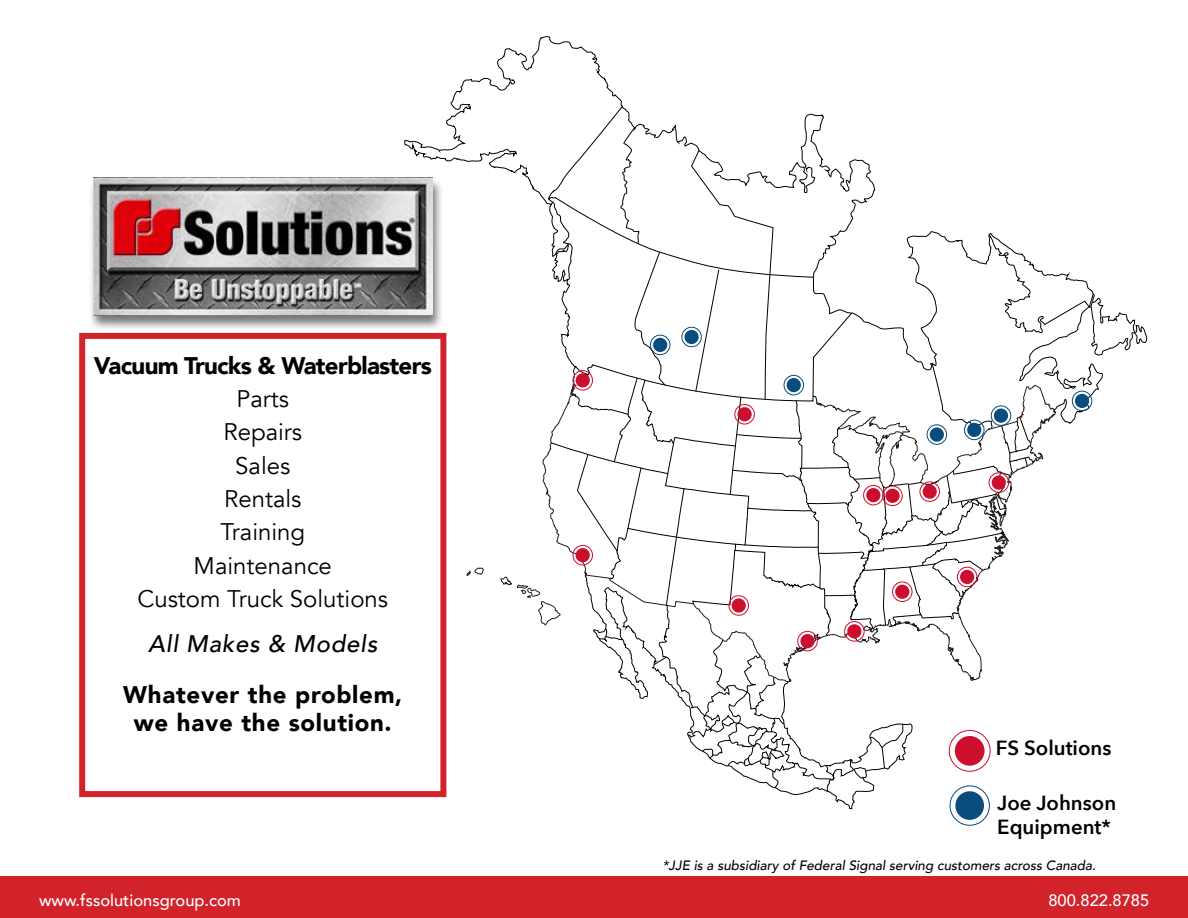
<style>
.page{position:relative;width:1188px;height:918px;background:#fff}
.page>*{position:absolute;margin:0;border:0;box-sizing:border-box;transform-origin:0 0}
.t1{font:24px/33.3px "Avenir";color:#000;text-align:center}
.t2{font:900 24px/28.8px "Avenir";letter-spacing:.03em;color:#000;text-align:center}
.t3{font:900 24px "Avenir";letter-spacing:-.03em;color:#000}
.t4{font:italic 500 24px "Avenir";letter-spacing:.03em;color:#000}
.t5{font:600 20.4px/24.5px "Avenir Next";color:#000}
.t6{font:500 16.5px "Avenir";color:#fff}
.t7{font:italic 500 13.5px "Avenir";color:#000}
</style>
<div class="page">
<div style="left:0;top:876px;width:1188px;height:42px;background:#d2232a"></div>
<div style="left:88px;top:178px;width:356px;height:154px;background:#000;opacity:.54"></div>
<img style="left:93px;top:178px;width:311px;height:137px">
<svg style="left:404px;top:36px;width:744px;height:388px"></svg>
<svg style="left:549px;top:106px;width:265px;height:22px"></svg>
<svg style="left:467px;top:567px;width:17px;height:9px"></svg>
<svg style="left:500px;top:128px;width:594px;height:664px"></svg>
<div style="left:955px;top:791px;width:29px;height:29px;background:#084d7e;border-radius:50%"></div>
<div style="left:950px;top:786px;width:40px;height:40px;border:1px solid #084d7e;border-radius:50%"></div>
<div style="left:994px;top:409px;width:14px;height:14px;background:#084d7e;border-radius:50%"></div>
<div style="left:991px;top:406px;width:20px;height:20px;border:1px solid #084d7e;border-radius:50%"></div>
<div style="left:967px;top:423px;width:14px;height:14px;background:#084d7e;border-radius:50%"></div>
<div style="left:964px;top:420px;width:20px;height:20px;border:1px solid #084d7e;border-radius:50%"></div>
<div style="left:1075px;top:394px;width:14px;height:14px;background:#084d7e;border-radius:50%"></div>
<div style="left:1072px;top:391px;width:20px;height:20px;border:1px solid #084d7e;border-radius:50%"></div>
<div style="left:930px;top:427px;width:14px;height:15px;background:#084d7e;border-radius:50%"></div>
<div style="left:927px;top:425px;width:20px;height:20px;border:1px solid #084d7e;border-radius:50%"></div>
<div style="left:787px;top:378px;width:14px;height:14px;background:#084d7e;border-radius:50%"></div>
<div style="left:784px;top:375px;width:20px;height:20px;border:1px solid #084d7e;border-radius:50%"></div>
<div style="left:653px;top:338px;width:14px;height:14px;background:#084d7e;border-radius:50%"></div>
<div style="left:650px;top:335px;width:20px;height:20px;border:1px solid #084d7e;border-radius:50%"></div>
<div style="left:684px;top:330px;width:15px;height:14px;background:#084d7e;border-radius:50%"></div>
<div style="left:682px;top:327px;width:20px;height:20px;border:1px solid #084d7e;border-radius:50%"></div>
<div style="left:576px;top:373px;width:14px;height:14px;background:#ce0e2d;border-radius:50%"></div>
<div style="left:573px;top:370px;width:20px;height:20px;border:1px solid #ce0e2d;border-radius:50%"></div>
<div style="left:576px;top:548px;width:14px;height:14px;background:#ce0e2d;border-radius:50%"></div>
<div style="left:573px;top:545px;width:20px;height:20px;border:1px solid #ce0e2d;border-radius:50%"></div>
<div style="left:737px;top:407px;width:15px;height:14px;background:#ce0e2d;border-radius:50%"></div>
<div style="left:735px;top:404px;width:20px;height:20px;border:1px solid #ce0e2d;border-radius:50%"></div>
<div style="left:866px;top:488px;width:14px;height:14px;background:#ce0e2d;border-radius:50%"></div>
<div style="left:863px;top:485px;width:20px;height:20px;border:1px solid #ce0e2d;border-radius:50%"></div>
<div style="left:732px;top:598px;width:14px;height:15px;background:#ce0e2d;border-radius:50%"></div>
<div style="left:729px;top:595px;width:20px;height:21px;border:1px solid #ce0e2d;border-radius:50%"></div>
<div style="left:800px;top:634px;width:15px;height:14px;background:#ce0e2d;border-radius:50%"></div>
<div style="left:797px;top:631px;width:21px;height:20px;border:1px solid #ce0e2d;border-radius:50%"></div>
<div style="left:847px;top:624px;width:14px;height:14px;background:#ce0e2d;border-radius:50%"></div>
<div style="left:844px;top:621px;width:20px;height:20px;border:1px solid #ce0e2d;border-radius:50%"></div>
<div style="left:955px;top:736px;width:30px;height:30px;background:#ce0e2d;border-radius:50%"></div>
<div style="left:949px;top:730px;width:41px;height:42px;border:1px solid #ce0e2d;border-radius:50%"></div>
<div style="left:895px;top:585px;width:14px;height:14px;background:#ce0e2d;border-radius:50%"></div>
<div style="left:892px;top:582px;width:20px;height:20px;border:1px solid #ce0e2d;border-radius:50%"></div>
<div style="left:960px;top:570px;width:14px;height:14px;background:#ce0e2d;border-radius:50%"></div>
<div style="left:957px;top:567px;width:20px;height:20px;border:1px solid #ce0e2d;border-radius:50%"></div>
<div style="left:885px;top:489px;width:15px;height:14px;background:#ce0e2d;border-radius:50%"></div>
<div style="left:882px;top:486px;width:21px;height:20px;border:1px solid #ce0e2d;border-radius:50%"></div>
<div style="left:923px;top:485px;width:14px;height:14px;background:#ce0e2d;border-radius:50%"></div>
<div style="left:920px;top:482px;width:20px;height:20px;border:1px solid #ce0e2d;border-radius:50%"></div>
<div style="left:992px;top:475px;width:14px;height:15px;background:#ce0e2d;border-radius:50%"></div>
<div style="left:989px;top:473px;width:20px;height:20px;border:1px solid #ce0e2d;border-radius:50%"></div>
<div style="left:79px;top:333px;width:367px;height:464px;border:6px solid #d2232a"></div>
<p class="t3" style="left:94px;top:345px;width:340px">Vacuum Trucks &amp; Waterblasters</p>
<p class="t1" style="left:137px;top:383px;width:252px">Parts<br>Repairs<br>Sales<br>Rentals<br>Training<br>Maintenance<br>Custom Truck Solutions</p>
<p class="t4" style="left:148px;top:630px;width:231px">All Makes &amp; Models</p>
<p class="t2" style="left:123px;top:679px;width:281px">Whatever the problem, we have the solution.</p>
<p class="t5" style="left:996px;top:735px;width:117px">FS Solutions</p>
<p class="t5" style="left:997px;top:790px;width:120px">Joe Johnson<br>Equipment*</p>
<p class="t7" style="left:662px;top:857px;width:435px">*JJE is a subsidiary of Federal Signal serving customers across Canada.</p>
<p class="t6" style="left:39px;top:886px;width:204px">www.fssolutionsgroup.com</p>
<p class="t6" style="left:1048px;top:886px;width:102px">800.822.8785</p>
</div>
